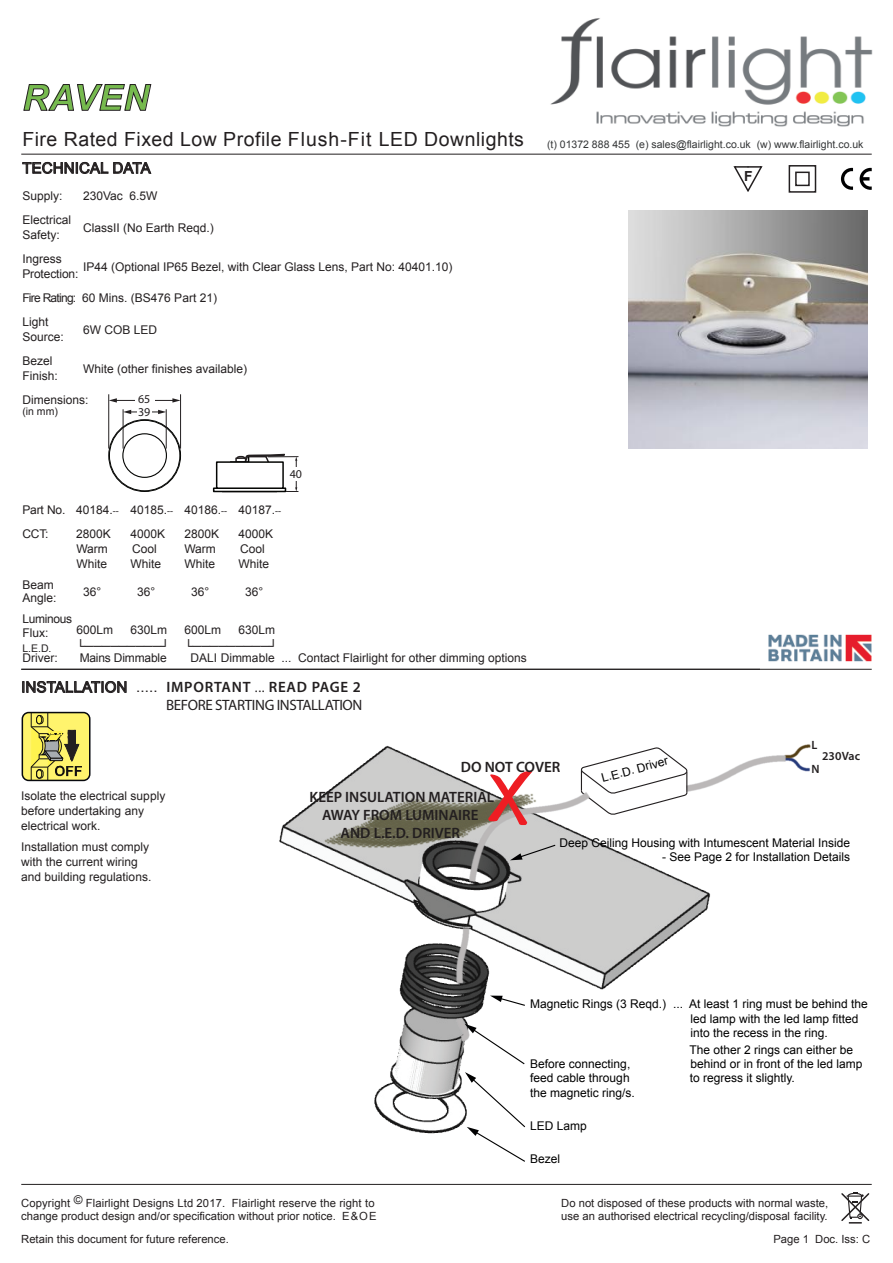
<style>
.page{position:relative;width:893px;height:1263px;background:#fff}
.page>*{position:absolute;margin:0;border:0;box-sizing:border-box;transform-origin:0 0}
.t1{font:italic 700 36px "Arial";letter-spacing:.025em;color:#76ba4e}
.t2{font:19.5px "Arial";letter-spacing:.025em;color:#231f20}
.t3{font:600 15px/30px "Myriad Pro";color:#231f20}
.t4{font:15px/18px "Myriad Pro";letter-spacing:-.025em;color:#231f20;text-align:right}
.t5{font:15px "Arial";letter-spacing:.01em;color:#231f20}
.t6{font:700 13.8px "Arial";color:#231f20}
.t7{font:12px/24px "Arial";color:#231f20}
.t8{font:12px/14.4px "Arial";color:#000001}
.t9{font:12px/21px "Arial";letter-spacing:-.025em;color:#231f20}
.t10{font:600 12px "Myriad Pro";letter-spacing:.01em;color:#231f20}
.t11{font:12px/13.5px "Myriad Pro";color:#231f20}
.t12{font:11.25px "Arial";color:#231f20}
.t13{font:10.5px "Arial";color:#343637}
.t14{font:10.5px "Arial";color:#231f20}
.s1{font-size:9px}
.s2{font-family:"Arial"}
.s3{font-weight:600}
.s4{font-size:13.5px}
</style>
<div class="page">
<img style="left:212px;top:668px;width:524px;height:516px">
<img style="left:632px;top:701px;width:179px;height:144px">
<img style="left:550px;top:18px;width:323px;height:109px">
<div style="left:22px;top:712px;width:68px;height:68px;background:#fff46d;border-radius:6px"></div>
<div style="left:22px;top:712px;width:69px;height:69px;border:2px solid #07090e;border-radius:6px"></div>
<svg style="left:30px;top:712px;width:52px;height:69px"></svg>
<svg style="left:733px;top:166px;width:30px;height:26px"></svg>
<svg style="left:841px;top:168px;width:12px;height:22px"></svg>
<svg style="left:860px;top:168px;width:12px;height:22px"></svg>
<hr style="left:21px;top:154px;width:851px;height:1px;background:#231f20">
<hr style="left:21px;top:1184px;width:851px;height:1px;background:#231f20">
<svg style="left:841px;top:1192px;width:29px;height:31px"></svg>
<div style="left:789px;top:165px;width:27px;height:28px;border:2px solid #231f20"></div>
<div style="left:795px;top:172px;width:15px;height:14px;border:2px solid #231f20"></div>
<svg style="left:523px;top:995px;width:3px;height:12px"></svg>
<img style="left:403px;top:1037px;width:120px;height:58px">
<img style="left:402px;top:901px;width:121px;height:136px">
<img style="left:278px;top:780px;width:7px;height:118px">
<img style="left:293px;top:779px;width:123px;height:118px">
<svg style="left:465px;top:1024px;width:61px;height:41px"></svg>
<svg style="left:644px;top:746px;width:45px;height:70px"></svg>
<img style="left:416px;top:739px;width:228px;height:196px">
<svg style="left:510px;top:844px;width:47px;height:16px"></svg>
<svg style="left:213px;top:487px;width:10px;height:5px"></svg>
<div style="left:216px;top:461px;width:68px;height:28px;background:#fff;border:2px solid #040503"></div>
<div style="left:122px;top:433px;width:45px;height:45px;border:1px solid #040503;border-radius:50%"></div>
<div style="left:108px;top:419px;width:73px;height:73px;border:1px solid #040503;border-radius:50%"></div>
<hr style="left:108px;top:394px;width:1px;height:55px;background:#231f20">
<hr style="left:180px;top:394px;width:1px;height:55px;background:#231f20">
<hr style="left:115px;top:400px;width:59px;height:1px;background:#231f20">
<svg style="left:109px;top:398px;width:8px;height:5px"></svg>
<svg style="left:172px;top:398px;width:9px;height:5px"></svg>
<div style="left:135px;top:394px;width:20px;height:10px;background:#fff"></div>
<hr style="left:123px;top:409px;width:1px;height:40px;background:#231f20">
<hr style="left:166px;top:409px;width:1px;height:40px;background:#231f20">
<hr style="left:130px;top:412px;width:30px;height:1px;background:#231f20">
<svg style="left:123px;top:410px;width:8px;height:4px"></svg>
<svg style="left:158px;top:410px;width:8px;height:4px"></svg>
<div style="left:137px;top:409px;width:15px;height:6px;background:#fff"></div>
<svg style="left:223px;top:453px;width:75px;height:39px"></svg>
<div style="left:288px;top:467px;width:16px;height:14px;background:#fff"></div>
<svg style="left:488px;top:771px;width:44px;height:54px"></svg>
<svg style="left:465px;top:1072px;width:61px;height:91px"></svg>
<svg style="left:23px;top:84px;width:128px;height:27px"></svg>
<svg style="left:22px;top:162px;width:129px;height:12px"></svg>
<img style="left:629px;top:210px;width:238px;height:239px">
<img style="left:760px;top:634px;width:112px;height:35px">
<hr style="left:21px;top:669px;width:851px;height:1px;background:#231f20">
<svg style="left:22px;top:681px;width:105px;height:12px"></svg>
<h1 class="t1" style="left:22px;top:74px;width:128px">RAVEN</h1>
<h2 class="t2" style="left:22px;top:127px;width:503px">Fire Rated Fixed Low Profile Flush-Fit LED Downlights</h2>
<p class="t5" style="left:22px;top:158px;width:130px">TECHNICAL DATA</p>
<p class="t7" style="left:22px;top:184px;width:42px">Supply:</p>
<p class="t7" style="left:83px;top:184px;width:76px">230Vac 6.5W</p>
<p class="t7" style="left:22px;top:208px;width:50px">Electrical</p>
<p class="t7" style="left:83px;top:216px;width:132px">ClassII (No Earth Reqd.)</p>
<p class="t7" style="left:22px;top:223px;width:41px">Safety:<br>Ingress</p>
<p class="t7" style="left:83px;top:255px;width:371px">IP44 (Optional IP65 Bezel, with Clear Glass Lens, Part No: 40401.10)</p>
<p class="t7" style="left:22px;top:262px;width:196px">Protection:<br>Fire Rating: 60 Mins. (BS476 Part 21)<br>Light</p>
<p class="t7" style="left:83px;top:318px;width:76px">6W COB LED</p>
<p class="t7" style="left:22px;top:325px;width:43px">Source:<br>Bezel</p>
<p class="t7" style="left:83px;top:357px;width:166px">White (other finishes available)</p>
<p class="t7" style="left:22px;top:364px;width:68px">Finish:<br>Dimensions:</p>
<p class="t14" style="left:22px;top:404px;width:37px">(in mm)</p>
<p class="t11" style="left:138px;top:392px;width:14px">65<br>39</p>
<p class="t11" style="left:290px;top:467px;width:14px">40</p>
<p class="t7" style="left:22px;top:498px;width:260px">Part No. 40184.<span class="s1">--</span> 40185.<span class="s1">--</span> 40186.<span class="s1">--</span> 40187.<span class="s1">--<br></span>CCT:</p>
<p class="t7" style="left:76px;top:522px;width:36px">2800K</p>
<p class="t7" style="left:130px;top:522px;width:36px">4000K</p>
<p class="t7" style="left:184px;top:522px;width:36px">2800K</p>
<p class="t7" style="left:238px;top:522px;width:36px">4000K</p>
<p class="t7" style="left:76px;top:537px;width:33px">Warm</p>
<p class="t7" style="left:132px;top:537px;width:26px">Cool</p>
<p class="t7" style="left:184px;top:537px;width:33px">Warm</p>
<p class="t7" style="left:240px;top:537px;width:26px">Cool</p>
<p class="t7" style="left:76px;top:552px;width:32px">White</p>
<p class="t7" style="left:130px;top:552px;width:32px">White</p>
<p class="t7" style="left:184px;top:552px;width:32px">White</p>
<p class="t7" style="left:238px;top:552px;width:32px">White</p>
<p class="t7" style="left:22px;top:573px;width:33px">Beam</p>
<p class="t7" style="left:83px;top:580px;width:20px">36°</p>
<p class="t7" style="left:137px;top:580px;width:20px">36°</p>
<p class="t7" style="left:191px;top:580px;width:20px">36°</p>
<p class="t7" style="left:245px;top:580px;width:20px">36°</p>
<p class="t9" style="left:22px;top:588px;width:51px">Angle:<br>Luminous</p>
<p class="t7" style="left:76px;top:618px;width:38px">600Lm</p>
<p class="t7" style="left:130px;top:618px;width:38px">630Lm</p>
<p class="t7" style="left:184px;top:618px;width:38px">600Lm</p>
<p class="t7" style="left:238px;top:618px;width:38px">630Lm</p>
<p class="t7" style="left:22px;top:621px;width:28px">Flux:</p>
<p class="t14" style="left:22px;top:641px;width:31px">L.E.D.</p>
<p class="t7" style="left:76px;top:634px;width:203px">└─────────┘ └─────────┘</p>
<p class="t7" style="left:22px;top:646px;width:37px">Driver:</p>
<p class="t7" style="left:80px;top:646px;width:88px">Mains Dimmable</p>
<p class="t7" style="left:191px;top:646px;width:338px">DALI Dimmable ... Contact Flairlight for other dimming options</p>
<p class="t4" style="left:21px;top:678px;width:343px"><span class="s2">INSTALLATION .....</span> <span class="s3">IMPORTANT</span> <span class="s4">...</span> <span class="s3">READ PAGE 2<br></span>BEFORE STARTING INSTALLATION</p>
<p class="t13" style="left:547px;top:137px;width:318px">(t) 01372 888 455 (e) sales@flairlight.co.uk (w) www.flairlight.co.uk</p>
<p class="t6" style="left:744px;top:167px;width:10px">F</p>
<p class="t10" style="left:812px;top:738px;width:7px">L</p>
<p class="t7" style="left:21px;top:789px;width:146px;line-height:15px">Isolate the electrical supply before undertaking any electrical work.</p>
<p class="t7" style="left:21px;top:840px;width:132px;line-height:15px">Installation must comply with the current wiring and building regulations.</p>
<p class="t10" style="left:822px;top:748px;width:40px">230Vac</p>
<p class="t8" style="left:600px;top:771px;width:70px;rotate:-15deg">L.E.D. Driver</p>
<p class="t3" style="left:310px;top:751px;width:252px;text-indent:151px">DO NOT COVER<br>KEEP INSULATION MATERIAL</p>
<p class="t3" style="left:322px;top:805px;width:158px;line-height:18px;text-align:center">AWAY FROM LUMINAIRE<br>AND L.E.D. DRIVER</p>
<p class="t10" style="left:812px;top:762px;width:10px">N</p>
<p class="t8" style="left:559px;top:835px;width:292px">Deep Ceiling Housing with Intumescent Material Inside</p>
<p class="t8" style="left:662px;top:850px;width:190px">- See Page 2 for Installation Details</p>
<p class="t8" style="left:690px;top:997px;width:179px;text-indent:-160px">Magnetic Rings (3 Reqd.) ... At least 1 ring must be behind the led lamp with the led lamp fitted into the recess in the ring.</p>
<p class="t8" style="left:690px;top:1042px;width:165px">The other 2 rings can either be</p>
<p class="t8" style="left:530px;top:1057px;width:102px">Before connecting,</p>
<p class="t8" style="left:690px;top:1057px;width:174px">behind or in front of the led lamp</p>
<p class="t8" style="left:530px;top:1071px;width:101px">feed cable through</p>
<p class="t8" style="left:690px;top:1071px;width:107px">to regress it slightly.</p>
<p class="t8" style="left:530px;top:1085px;width:106px">the magnetic ring/s.</p>
<p class="t8" style="left:530px;top:1118px;width:58px">LED Lamp</p>
<p class="t8" style="left:530px;top:1151px;width:32px">Bezel</p>
<p class="t12" style="left:21px;top:1195px;width:355px">Copyright <sup>©</sup> Flairlight Designs Ltd 2017. Flairlight reserve the right to</p>
<p class="t12" style="left:561px;top:1195px;width:268px">Do not disposed of these products with normal waste,</p>
<p class="t12" style="left:21px;top:1209px;width:357px">change product design and/or specification without prior notice. E&amp;OE</p>
<p class="t12" style="left:561px;top:1209px;width:268px">use an authorised electrical recycling/disposal facility.</p>
<p class="t12" style="left:21px;top:1231px;width:209px">Retain this document for future reference.</p>
<p class="t12" style="left:773px;top:1231px;width:98px">Page 1 Doc. Iss: C</p>
</div>
